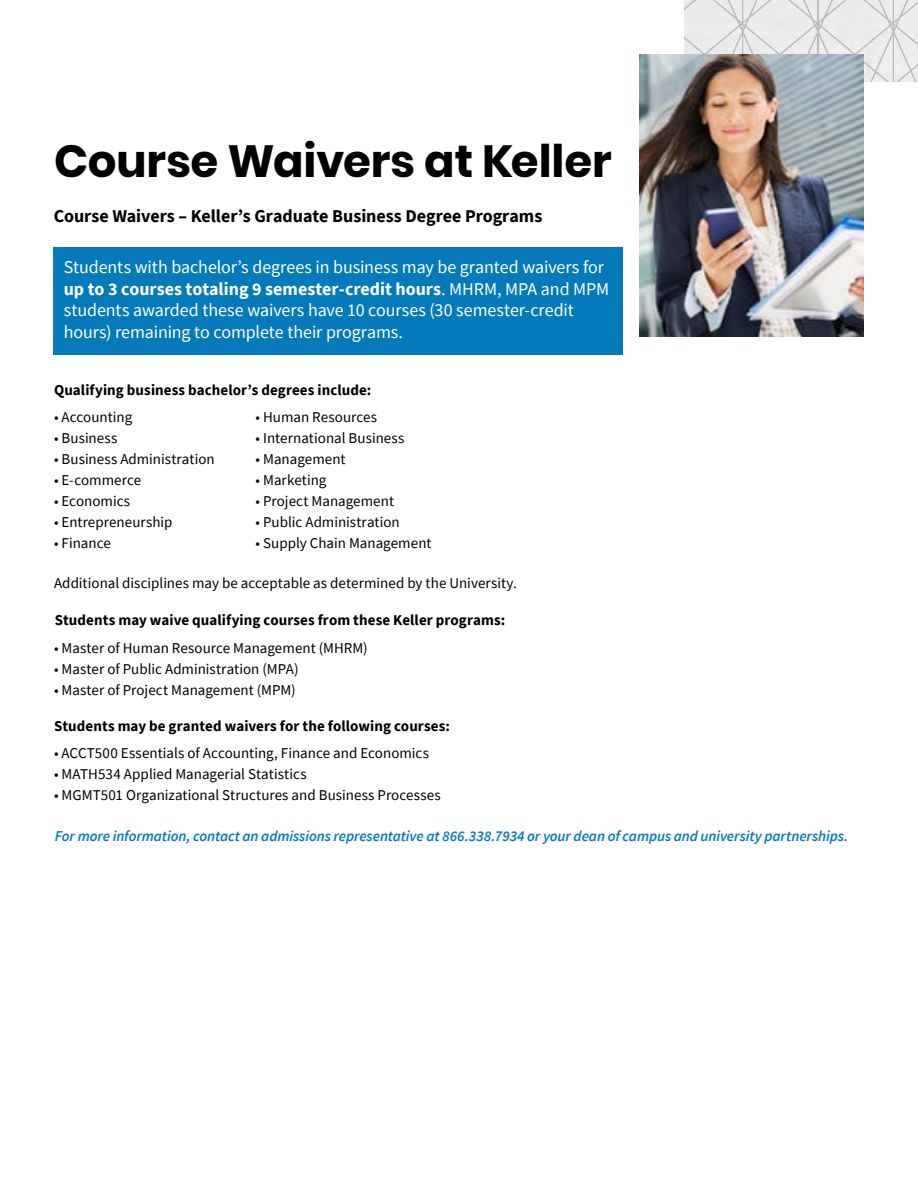
<style>
.page{position:relative;width:918px;height:1188px;background:#fff}
.page>*{position:absolute;margin:0;border:0;box-sizing:border-box;transform-origin:0 0}
.t1{font:700 45px "Poppins";letter-spacing:-.005em;color:#000}
.t2{font:18px/21.6px "Source Sans Pro";letter-spacing:-.005em;color:#fff}
.t3{font:700 18px "Source Sans Pro";color:#000}
.t4{font:15px "Source Sans Pro";color:#000}
.t5{font:700 15px "Source Sans Pro";letter-spacing:.005em;color:#000}
.t6{font:italic 600 15px "Source Sans Pro";letter-spacing:-.005em;color:#057aba}
.s1{font-weight:700}
</style>
<div class="page">
<svg style="left:684px;top:0;width:234px;height:82px;background:#e6e7e7"></svg>
<img style="left:639px;top:54px;width:225px;height:283px">
<div style="left:54px;top:247px;width:569px;height:108px;background:#057aba"></div>
<h1 class="t1" style="left:54px;top:135px;width:559px">Course Waivers at Keller</h1>
<p class="t3" style="left:54px;top:204px;width:490px">Course Waivers – Keller’s Graduate Business Degree Programs</p>
<p class="t2" style="left:64px;top:256px;width:547px">Students with bachelor’s degrees in business may be granted waivers for <span class="s1">up to 3 courses totaling 9 semester-credit hours</span>. MHRM, MPA and MPM students awarded these waivers have 10 courses (30 semester-credit hours) remaining to complete their programs.</p>
<p class="t5" style="left:54px;top:379px;width:319px">Qualifying business bachelor’s degrees include:</p>
<p class="t4" style="left:54px;top:407px;width:80px">• Accounting</p>
<p class="t4" style="left:54px;top:428px;width:65px">• Business</p>
<p class="t4" style="left:54px;top:449px;width:162px">• Business Administration</p>
<p class="t4" style="left:54px;top:470px;width:89px">• E-commerce</p>
<p class="t4" style="left:54px;top:491px;width:78px">• Economics</p>
<p class="t4" style="left:54px;top:512px;width:120px">• Entrepreneurship</p>
<p class="t4" style="left:54px;top:533px;width:58px">• Finance</p>
<p class="t4" style="left:256px;top:407px;width:123px">• Human Resources</p>
<p class="t4" style="left:256px;top:428px;width:150px">• International Business</p>
<p class="t4" style="left:256px;top:449px;width:92px">• Management</p>
<p class="t4" style="left:256px;top:470px;width:72px">• Marketing</p>
<p class="t4" style="left:256px;top:491px;width:140px">• Project Management</p>
<p class="t4" style="left:256px;top:512px;width:146px">• Public Administration</p>
<p class="t4" style="left:256px;top:533px;width:177px">• Supply Chain Management</p>
<p class="t4" style="left:54px;top:573px;width:464px">Additional disciplines may be acceptable as determined by the University.</p>
<p class="t5" style="left:55px;top:610px;width:452px">Students may waive qualifying courses from these Keller programs:</p>
<p class="t4" style="left:54px;top:638px;width:315px">• Master of Human Resource Management (MHRM)</p>
<p class="t4" style="left:54px;top:659px;width:246px">• Master of Public Administration (MPA)</p>
<p class="t4" style="left:54px;top:680px;width:243px">• Master of Project Management (MPM)</p>
<p class="t5" style="left:54px;top:716px;width:397px">Students may be granted waivers for the following courses:</p>
<p class="t4" style="left:54px;top:744px;width:377px">• ACCT500 Essentials of Accounting, Finance and Economics</p>
<p class="t4" style="left:54px;top:765px;width:254px">• MATH534 Applied Managerial Statistics</p>
<p class="t4" style="left:54px;top:786px;width:388px">• MGMT501 Organizational Structures and Business Processes</p>
<p class="t6" style="left:55px;top:826px;width:795px">For more information, contact an admissions representative at 866.338.7934 or your dean of campus and university partnerships.</p>
</div>
